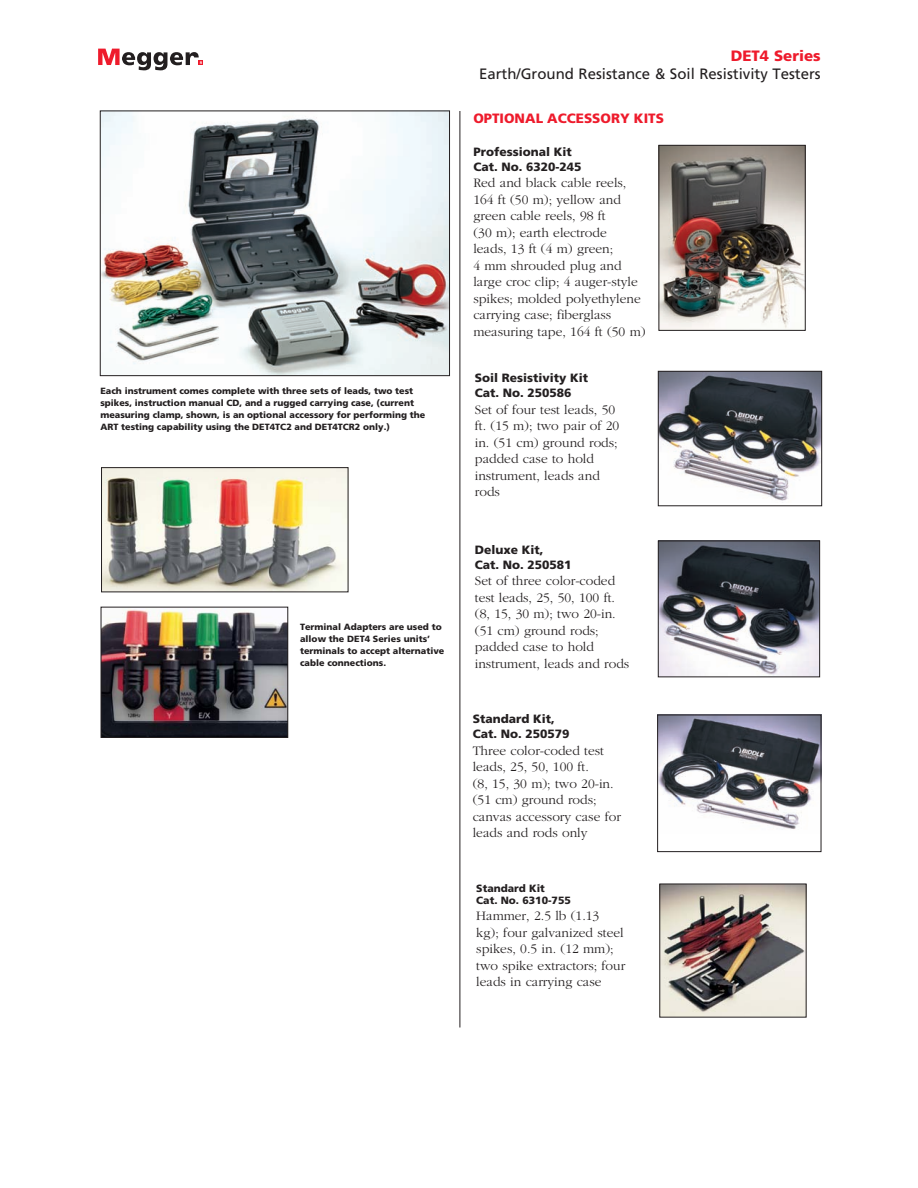
<style>
.page{position:relative;width:918px;height:1188px;background:#fff}
.page>*{position:absolute;margin:0;border:0;box-sizing:border-box;transform-origin:0 0}
._01b_small_product_d{font:15px "Frutiger";color:#231f20}
._01a_small_product_n{font:900 15px "Frutiger";color:#ee1b2c}
._05a_body_copy{font:300 13.5px/16.5px "Garamond";color:#231f20}
._04a_large_red_headi{font:900 13.5px "Frutiger";color:#ee1b2c}
._04d_small_black_hea{font:900 12px/15px "Frutiger";color:#231f20}
._080_Photo_descripti{font:900 10.5px "Frutiger";color:#231f20}
._080_Photo_descripti-2{font:900 9px/12px "Frutiger";color:#231f20}
</style>
<div class="page">
<svg style="left:98px;top:49px;width:105px;height:21px"></svg>
<img style="left:660px;top:373px;width:160px;height:128px">
<div style="left:658px;top:371px;width:164px;height:135px;border:1px solid #231f20"></div>
<img style="left:659px;top:540px;width:160px;height:135px">
<div style="left:658px;top:541px;width:162px;height:136px;border:1px solid #231f20"></div>
<img style="left:659px;top:717px;width:160px;height:113px">
<div style="left:657px;top:715px;width:164px;height:137px;border:1px solid #231f20"></div>
<img style="left:661px;top:886px;width:144px;height:130px">
<div style="left:659px;top:884px;width:148px;height:134px;border:1px solid #231f20"></div>
<img style="left:661px;top:147px;width:143px;height:182px">
<div style="left:659px;top:145px;width:147px;height:186px;border:1px solid #231f20"></div>
<img style="left:102px;top:113px;width:346px;height:261px">
<div style="left:100px;top:111px;width:350px;height:265px;border:1px solid #231f20"></div>
<img style="left:103px;top:469px;width:243px;height:121px">
<div style="left:101px;top:467px;width:247px;height:125px;border:1px solid #231f20"></div>
<img style="left:103px;top:609px;width:183px;height:127px">
<div style="left:101px;top:607px;width:187px;height:131px;border:1px solid #231f20"></div>
<hr style="left:460px;top:111px;width:1px;height:917px;background:#231f20">
<p class="_080_Photo_descripti-2" style="left:100px;top:384px;width:326px">Each instrument comes complete with three sets of leads, two test spikes, instruction manual CD, and a rugged carrying case, (current measuring clamp, shown, is an optional accessory for performing the ART testing capability using the DET4TC2 and DET4TCR2 only.)</p>
<p class="_080_Photo_descripti-2" style="left:300px;top:621px;width:146px">Terminal Adapters are used to allow the DET4 Series units’ terminals to accept alternative cable connections.</p>
<p class="_01a_small_product_n" style="left:731px;top:47px;width:92px">DET4 Series</p>
<p class="_01b_small_product_d" style="left:479px;top:65px;width:343px">Earth/Ground Resistance &amp; Soil Resistivity Testers</p>
<p class="_04a_large_red_headi" style="left:473px;top:110px;width:192px">OPTIONAL ACCESSORY KITS</p>
<p class="_04d_small_black_hea" style="left:473px;top:144px;width:110px">Professional Kit<br>Cat. No. 6320-245</p>
<p class="_05a_body_copy" style="left:473px;top:175px;width:174px">Red and black cable reels,<br>164 ft (50 m); yellow and green cable reels, 98 ft<br>(30 m); earth electrode<br>leads, 13 ft (4 m) green;<br>4 mm shrouded plug and large croc clip; 4 auger-style spikes; molded polyethylene carrying case; fiberglass measuring tape, 164 ft (50 m)</p>
<p class="_04d_small_black_hea" style="left:475px;top:371px;width:115px">Soil Resistivity Kit<br>Cat. No. 250586</p>
<p class="_05a_body_copy" style="left:475px;top:401px;width:146px">Set of four test leads, 50 ft. (15 m); two pair of 20 in. (51 cm) ground rods; padded case to hold instrument, leads and rods</p>
<p class="_04d_small_black_hea" style="left:475px;top:542px;width:98px">Deluxe Kit,<br>Cat. No. 250581</p>
<p class="_05a_body_copy" style="left:475px;top:573px;width:156px">Set of three color-coded test leads, 25, 50, 100 ft. (8, 15, 30 m); two 20-in. (51 cm) ground rods; padded case to hold instrument, leads and rods</p>
<p class="_04d_small_black_hea" style="left:473px;top:711px;width:98px">Standard Kit,<br>Cat. No. 250579</p>
<p class="_05a_body_copy" style="left:473px;top:742px;width:150px">Three color-coded test leads, 25, 50, 100 ft.<br>(8, 15, 30 m); two 20-in. (51 cm) ground rods; canvas accessory case for leads and rods only</p>
<p class="_080_Photo_descripti" style="left:476px;top:882px;width:70px">Standard Kit</p>
<p class="_080_Photo_descripti" style="left:476px;top:894px;width:96px">Cat. No. 6310-755</p>
<p class="_05a_body_copy" style="left:476px;top:908px;width:151px">Hammer, 2.5 lb (1.13 kg); four galvanized steel spikes, 0.5 in. (12 mm); two spike extractors; four leads in carrying case</p>
</div>
